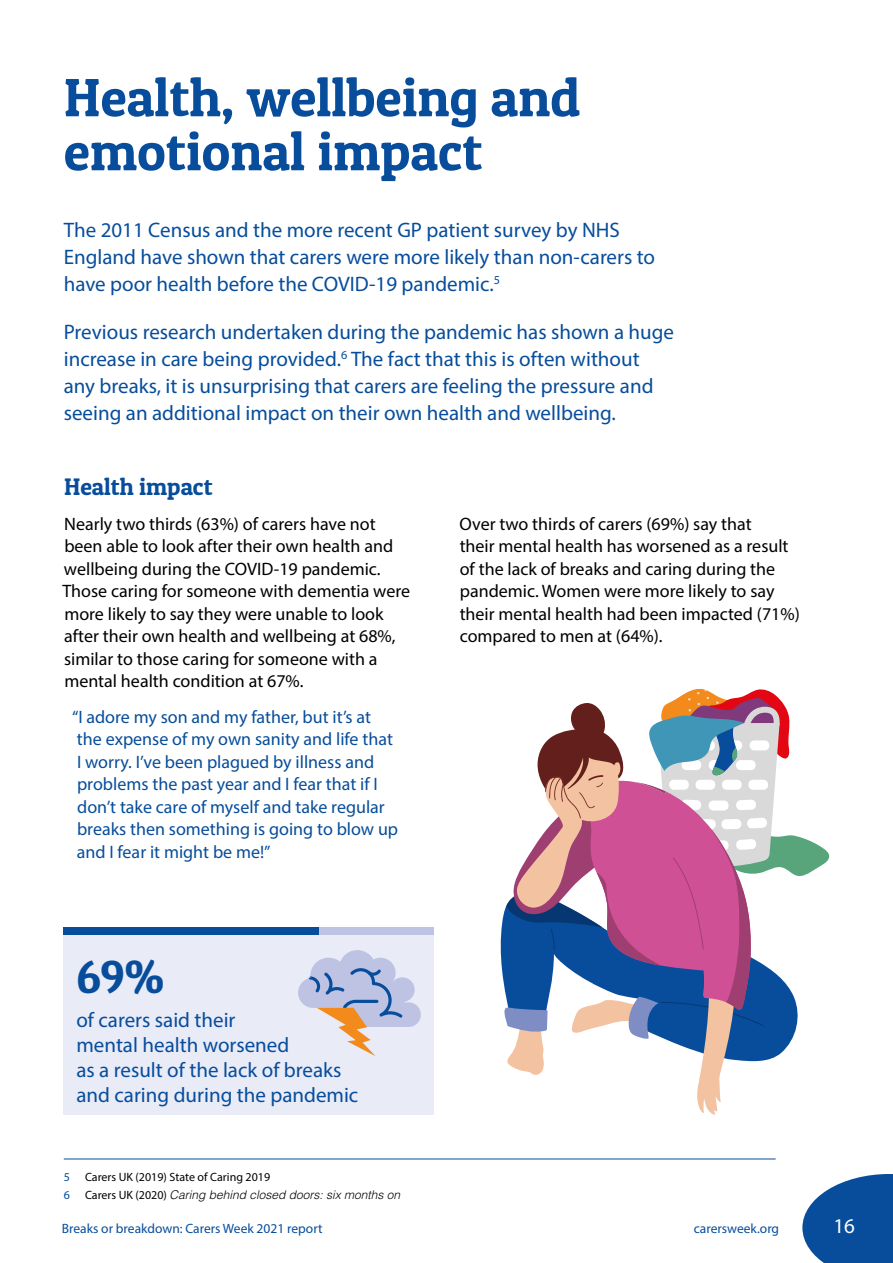
<style>
.page{position:relative;width:893px;height:1263px;background:#fff}
.page>*{position:absolute;margin:0;border:0;box-sizing:border-box;transform-origin:0 0}
.t1{font:54px/54px "Patua One";color:#074d9b}
.t2{font:46.5px "Patua One";color:#074d9b}
.t3{font:24px "Patua One";color:#074d9b}
.t4{font:21px/27px "Myriad Pro";color:#074d9b}
.t5{font:21px "Myriad Pro";color:#fff}
.t6{font:18px/22.5px "Myriad Pro";color:#000}
.t7{font:18px/22.5px "Myriad Pro";color:#074d9b}
.t8{font:13.5px "Myriad Pro";color:#074d9b}
.t9{font:italic 300 12px "Helvetica LT Std";color:#000}
.t10{font:12px "Myriad Pro";color:#000}
.t11{font:12px "Myriad Pro";color:#074d9b}
.s1{font-family:"Myriad Pro";font-weight:400;font-style:normal}
</style>
<div class="page">
<svg style="left:802px;top:1174px;width:91px;height:89px;background:#2e69aa"></svg>
<div style="left:64px;top:935px;width:370px;height:180px;background:#e9ebf7"></div>
<div style="left:64px;top:927px;width:255px;height:8px;background:#074d9b"></div>
<div style="left:319px;top:927px;width:115px;height:8px;background:#bec3e3"></div>
<hr style="left:64px;top:1158px;width:712px;height:1px;background:#074d9b">
<svg style="left:298px;top:950px;width:123px;height:106px"></svg>
<svg style="left:504px;top:688px;width:325px;height:427px"></svg>
<h1 class="t1" style="left:64px;top:70px;width:518px">Health, wellbeing and emotional impact</h1>
<p class="t4" style="left:64px;top:216px;width:593px">The 2011 Census and the more recent GP patient survey by NHS<br>England have shown that carers were more likely than non-carers to have poor health before the COVID-19 pandemic.<sup>5</sup></p>
<p class="t4" style="left:64px;top:318px;width:612px">Previous research undertaken during the pandemic has shown a huge increase in care being provided.<sup>6</sup> The fact that this is often without any breaks, it is unsurprising that carers are feeling the pressure and seeing an additional impact on their own health and wellbeing.</p>
<h3 class="t3" style="left:64px;top:471px;width:150px">Health impact</h3>
<p class="t6" style="left:62px;top:512px;width:349px">Nearly two thirds (63%) of carers have not been able to look after their own health and wellbeing during the COVID-19 pandemic.<br>Those caring for someone with dementia were more likely to say they were unable to look after their own health and wellbeing at 68%, similar to those caring for someone with a mental health condition at 67%.</p>
<p class="t7" style="left:72px;top:705px;width:328px">“I adore my son and my father, but it’s at the expense of my own sanity and life that<br>I worry. I’ve been plagued by illness and problems the past year and I fear that if I don’t take care of myself and take regular breaks then something is going to blow up and I fear it might be me!”</p>
<h2 class="t2" style="left:76px;top:948px;width:89px">69%</h2>
<p class="t4" style="left:76px;top:1006px;width:283px;line-height:25.2px">of carers said their<br>mental health worsened<br>as a result of the lack of breaks and caring during the pandemic</p>
<p class="t11" style="left:64px;top:1169px;width:8px">5</p>
<p class="t10" style="left:85px;top:1169px;width:187px">Carers UK (2019) State of Caring 2019</p>
<p class="t11" style="left:64px;top:1188px;width:8px">6</p>
<p class="t9" style="left:85px;top:1187px;width:317px"><span class="s1">Carers UK (2020)</span> Caring behind closed doors: six months on</p>
<p class="t6" style="left:460px;top:512px;width:342px">Over two thirds of carers (69%) say that<br>their mental health has worsened as a result of the lack of breaks and caring during the pandemic. Women were more likely to say their mental health had been impacted (71%) compared to men at (64%).</p>
<p class="t8" style="left:62px;top:1220px;width:262px">Breaks or breakdown: Carers Week 2021 report</p>
<p class="t8" style="left:694px;top:1220px;width:87px">carersweek.org</p>
<p class="t5" style="left:833px;top:1213px;width:23px">16</p>
</div>
